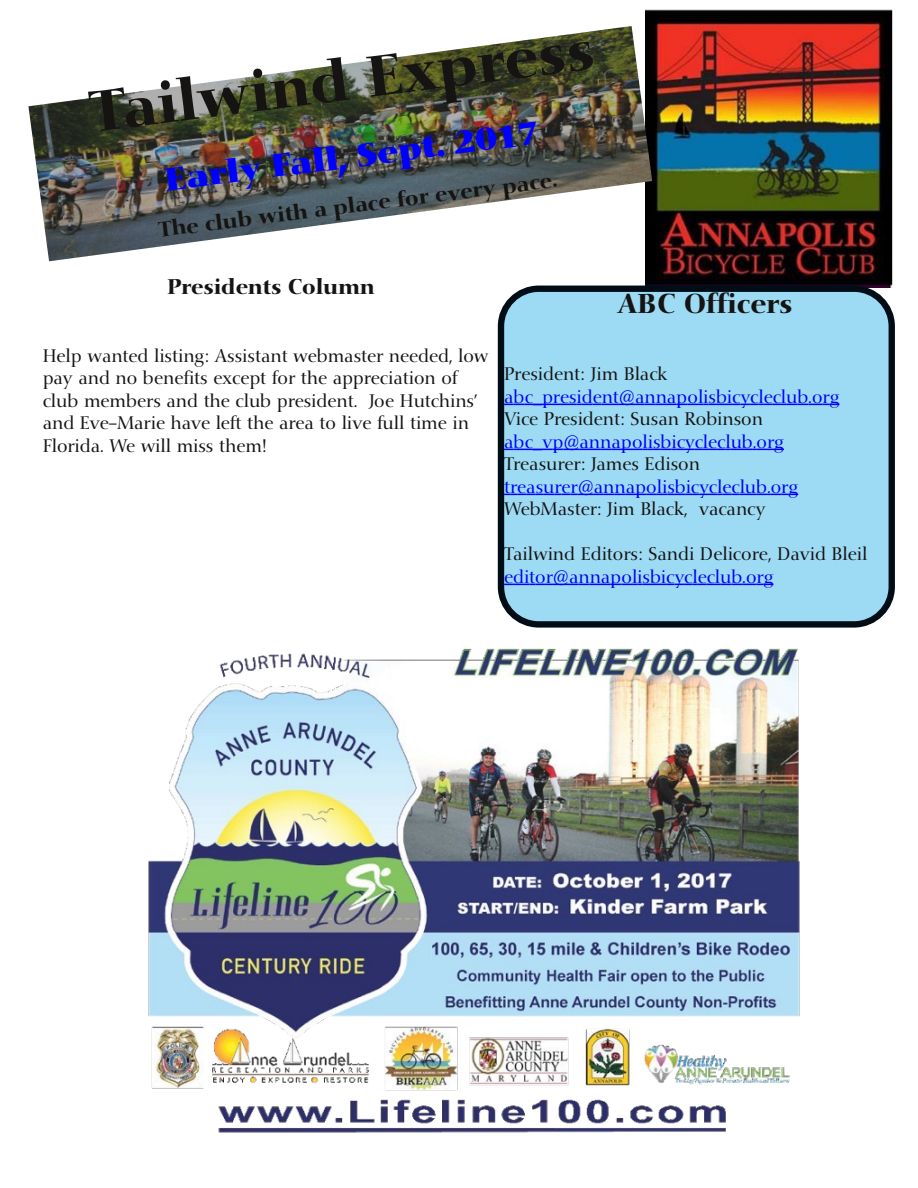
<style>
.page{position:relative;width:918px;height:1188px;background:#fff}
.page>*{position:absolute;margin:0;border:0;box-sizing:border-box;transform-origin:0 0}
.t1{font:500 57px "Nofret";color:#161413}
.t2{font:700 31.5px "Nofret";color:#00f}
.t3{font:500 27px "Nofret";color:#161413}
.t4{font:500 21px "Nofret";color:#161413}
.t5{font:18px/22.5px "Nofret";color:#161413}
.t6{font:18px "Nofret";color:#00f}
</style>
<div class="page">
<img style="left:646px;top:9px;width:246px;height:278px">
<div style="left:501px;top:289px;width:391px;height:335px;background:#9ddbf4;border-radius:38px"></div>
<svg style="left:505px;top:404px;width:334px;height:1px"></svg>
<svg style="left:505px;top:449px;width:279px;height:1px"></svg>
<svg style="left:505px;top:494px;width:293px;height:1px"></svg>
<svg style="left:505px;top:584px;width:268px;height:1px"></svg>
<div style="left:498px;top:286px;width:397px;height:342px;border:6px solid #000d17;border-radius:38px"></div>
<img style="left:148px;top:621px;width:667px;height:512px">
<img style="left:28px;top:26px;width:624px;height:235px">
<h1 class="t1" style="left:88px;top:88px;width:509px;rotate:-7deg">Tailwind Express</h1>
<h2 class="t2" style="left:163px;top:166px;width:378px;rotate:-7deg">Early Fall, Sept. 2017</h2>
<p class="t4" style="left:158px;top:220px;width:403px;rotate:-7deg">The club with a place for every pace.</p>
<p class="t4" style="left:167px;top:278px;width:209px">Presidents Column</p>
<h3 class="t3" style="left:617px;top:292px;width:177px">ABC Officers</h3>
<p class="t5" style="left:43px;top:346px;width:447px">Help wanted listing: Assistant webmaster needed, low pay and no benefits except for the appreciation of club members and the club president. Joe Hutchins’ and Eve-Marie have left the area to live full time in Florida. We will miss them!</p>
<p class="t5" style="left:504px;top:364px;width:165px">President: Jim Black</p>
<p class="t6" style="left:504px;top:389px;width:337px">abc_president@annapolisbicycleclub.org</p>
<p class="t5" style="left:504px;top:409px;width:260px">Vice President: Susan Robinson</p>
<p class="t6" style="left:504px;top:434px;width:281px">abc_vp@annapolisbicycleclub.org</p>
<p class="t5" style="left:504px;top:454px;width:197px">Treasurer: James Edison</p>
<p class="t6" style="left:504px;top:479px;width:296px">treasurer@annapolisbicycleclub.org</p>
<p class="t5" style="left:504px;top:499px;width:263px">WebMaster: Jim Black, vacancy</p>
<p class="t5" style="left:504px;top:544px;width:365px">Tailwind Editors: Sandi Delicore, David Bleil</p>
<p class="t6" style="left:504px;top:569px;width:271px">editor@annapolisbicycleclub.org</p>
</div>
